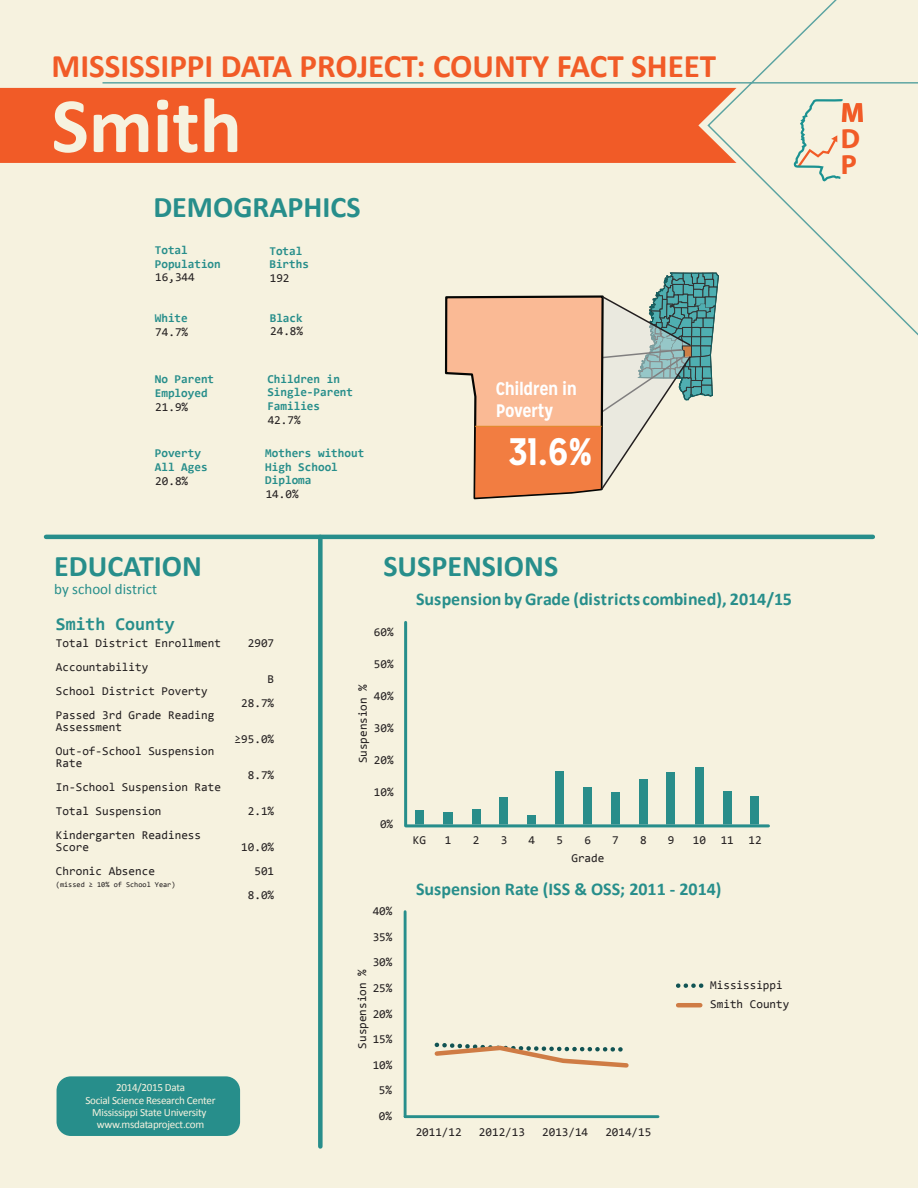
<style>
.page{position:relative;width:918px;height:1188px;background:#f6f2df}
.page>*{position:absolute;margin:0;border:0;box-sizing:border-box;transform-origin:0 0}
.t1{font:700 78.75px "Calibri";color:#f6f2df}
.t2{font:700 38.25px "Mission Gothic";color:#fff}
.t3{font:700 33px "Calibri";color:#f15b27}
.t4{font:700 30px "Calibri";color:#278e8b}
.t5{font:700 27.75px/26.1px "Myriad Pro";color:#f15b27}
.t6{font:700 18.15px/21.8px "Mission Gothic";letter-spacing:-.025em;color:#fff}
.t7{font:700 18px "Calibri";color:#278e8b}
.t8{font:700 18px "Consolas";color:#278e8b}
.t9{font:15px "Calibri";color:#278e8b}
.t10{font:12px/24px "Consolas";color:#231f20}
.t11{font:700 12px/13.5px "Consolas";color:#278e8b}
.t12{font:11.1px/12.1px "Calibri";letter-spacing:-.025em;color:#f6f2df;text-align:center}
.t13{font:7.5px "Consolas";color:#231f20}
</style>
<div class="page">
<div style="left:0;top:88px;width:101px;height:75px;background:#f15b27"></div>
<svg style="left:101px;top:0;width:817px;height:336px"></svg>
<svg style="left:792px;top:98px;width:53px;height:86px"></svg>
<div style="left:57px;top:1076px;width:183px;height:60px;background:#278e8b;border-radius:14px"></div>
<div style="left:318px;top:537px;width:5px;height:609px;background:#278e8b"></div>
<hr style="left:46px;top:535px;width:827px;height:4px;background:#278e8b">
<svg style="left:444px;top:272px;width:275px;height:228px"></svg>
<div style="left:416px;top:810px;width:8px;height:14px;background:#298d8a"></div>
<div style="left:443px;top:812px;width:10px;height:12px;background:#298d8a"></div>
<div style="left:472px;top:809px;width:9px;height:15px;background:#298d8a"></div>
<div style="left:500px;top:797px;width:8px;height:27px;background:#298d8a"></div>
<div style="left:527px;top:815px;width:9px;height:9px;background:#298d8a"></div>
<div style="left:555px;top:771px;width:9px;height:53px;background:#298d8a"></div>
<div style="left:583px;top:787px;width:9px;height:37px;background:#298d8a"></div>
<div style="left:611px;top:792px;width:9px;height:32px;background:#298d8a"></div>
<div style="left:639px;top:779px;width:8px;height:45px;background:#298d8a"></div>
<div style="left:666px;top:772px;width:9px;height:52px;background:#298d8a"></div>
<div style="left:695px;top:767px;width:9px;height:57px;background:#298d8a"></div>
<div style="left:723px;top:791px;width:8px;height:33px;background:#298d8a"></div>
<div style="left:750px;top:796px;width:9px;height:28px;background:#298d8a"></div>
<hr style="left:407px;top:824px;width:362px;height:1px;background:#d9d9d8">
<hr style="left:406px;top:824px;width:362px;height:3px;background:#278e8b">
<hr style="left:404px;top:622px;width:3px;height:203px;background:#278e8b">
<hr style="left:404px;top:912px;width:3px;height:205px;background:#278e8b">
<hr style="left:405px;top:1115px;width:253px;height:3px;background:#278e8b">
<svg style="left:434px;top:1042px;width:195px;height:26px"></svg>
<svg style="left:678px;top:983px;width:26px;height:5px"></svg>
<hr style="left:678px;top:1003px;width:22px;height:4px;background:#cf7c45">
<h3 class="t3" style="left:52px;top:45px;width:666px">MISSISSIPPI DATA PROJECT: COUNTY FACT SHEET</h3>
<h1 class="t1" style="left:52px;top:75px;width:192px">Smith</h1>
<h3 class="t4" style="left:153px;top:188px;width:209px">DEMOGRAPHICS</h3>
<p class="t11" style="left:155px;top:243px;width:68px">Total<br>Population</p>
<p class="t11" style="left:269px;top:244px;width:41px">Total<br>Births</p>
<p class="t10" style="left:155px;top:265px;width:41px">16,344</p>
<p class="t10" style="left:270px;top:266px;width:21px">192</p>
<p class="t11" style="left:155px;top:311px;width:34px">White</p>
<p class="t11" style="left:270px;top:311px;width:34px">Black</p>
<p class="t10" style="left:155px;top:320px;width:34px">74.7%</p>
<p class="t10" style="left:270px;top:319px;width:34px">24.8%</p>
<p class="t11" style="left:155px;top:372px;width:61px">No Parent<br>Employed</p>
<p class="t11" style="left:267px;top:372px;width:87px">Children in<br>Single-Parent<br>Families</p>
<p class="t11" style="left:155px;top:446px;width:54px">Poverty<br>All Ages</p>
<p class="t11" style="left:265px;top:446px;width:101px">Mothers without<br>High School<br>Diploma</p>
<h2 class="t2" style="left:508px;top:428px;width:86px">31.6%</h2>
<h3 class="t6" style="left:496px;top:378px;width:83px">Children in<br>Poverty</h3>
<p class="t10" style="left:155px;top:394px;width:34px">21.9%</p>
<p class="t10" style="left:268px;top:407px;width:34px">42.7%</p>
<p class="t10" style="left:155px;top:469px;width:34px">20.8%</p>
<p class="t10" style="left:266px;top:482px;width:34px">14.0%</p>
<h3 class="t4" style="left:54px;top:547px;width:149px">EDUCATION</h3>
<p class="t9" style="left:54px;top:580px;width:104px">by school district</p>
<h3 class="t8" style="left:56px;top:612px;width:120px">Smith County</h3>
<p class="t10" style="left:56px;top:631px;width:167px">Total District Enrollment<br>Accountability<br>School District Poverty<br>Passed 3rd Grade Reading</p>
<p class="t10" style="left:56px;top:715px;width:160px">Assessment<br>Out-of-School Suspension</p>
<p class="t10" style="left:56px;top:751px;width:167px">Rate<br>In-School Suspension Rate<br>Total Suspension<br>Kindergarten Readiness</p>
<p class="t10" style="left:56px;top:835px;width:101px">Score<br>Chronic Absence</p>
<p class="t13" style="left:56px;top:879px;width:121px">(missed ≥ 10% of School Year)</p>
<p class="t10" style="left:248px;top:631px;width:28px">2907</p>
<p class="t10" style="left:241px;top:667px;width:34px;text-align:right">B<br>28.7%</p>
<p class="t10" style="left:235px;top:727px;width:41px">≥95.0%</p>
<p class="t10" style="left:248px;top:763px;width:28px">8.7%</p>
<p class="t10" style="left:248px;top:799px;width:28px">2.1%</p>
<p class="t10" style="left:241px;top:835px;width:34px;text-align:right">10.0%<br>501<br>8.0%</p>
<p class="t12" style="left:85px;top:1082px;width:132px">2014/2015 Data<br>Social Science Research Center<br>Mississippi State University www.msdataproject.com</p>
<h3 class="t4" style="left:383px;top:547px;width:176px">SUSPENSIONS</h3>
<p class="t10" style="left:374px;top:619px;width:21px">60%</p>
<p class="t10" style="left:374px;top:651px;width:21px">50%</p>
<p class="t10" style="left:351px;top:763px;width:81px;rotate:-90deg">Suspension %</p>
<p class="t10" style="left:374px;top:683px;width:21px">40%</p>
<p class="t10" style="left:374px;top:715px;width:21px">30%</p>
<p class="t10" style="left:374px;top:748px;width:21px">20%</p>
<p class="t10" style="left:374px;top:780px;width:21px">10%</p>
<p class="t10" style="left:380px;top:812px;width:15px">0%</p>
<p class="t10" style="left:373px;top:899px;width:21px">40%</p>
<p class="t10" style="left:373px;top:924px;width:21px">35%</p>
<p class="t10" style="left:373px;top:950px;width:21px">30%</p>
<h3 class="t7" style="left:416px;top:588px;width:377px">Suspension byGrade (districts combined), 2014/15</h3>
<p class="t10" style="left:413px;top:827px;width:15px">KG</p>
<p class="t10" style="left:445px;top:827px;width:8px">1</p>
<p class="t10" style="left:473px;top:827px;width:8px">2</p>
<p class="t10" style="left:501px;top:827px;width:8px">3</p>
<p class="t10" style="left:529px;top:827px;width:8px">4</p>
<p class="t10" style="left:556px;top:827px;width:8px">5</p>
<p class="t10" style="left:584px;top:827px;width:8px">6</p>
<p class="t10" style="left:612px;top:827px;width:8px">7</p>
<p class="t10" style="left:640px;top:827px;width:8px">8</p>
<p class="t10" style="left:668px;top:827px;width:8px">9</p>
<p class="t10" style="left:693px;top:827px;width:70px">10 11 12</p>
<p class="t10" style="left:571px;top:846px;width:34px">Grade</p>
<h3 class="t7" style="left:416px;top:878px;width:307px">Suspension Rate (ISS &amp; OSS; 2011 - 2014)</h3>
<p class="t10" style="left:350px;top:1049px;width:80px;rotate:-90deg">Suspension %</p>
<p class="t10" style="left:710px;top:975px;width:81px;line-height:19.5px">Mississippi<br>Smith County</p>
<p class="t10" style="left:373px;top:976px;width:21px">25%</p>
<p class="t10" style="left:373px;top:1001px;width:21px">20%</p>
<p class="t10" style="left:373px;top:1027px;width:21px">15%</p>
<p class="t10" style="left:373px;top:1053px;width:21px">10%</p>
<p class="t10" style="left:379px;top:1078px;width:15px">5%</p>
<p class="t10" style="left:379px;top:1104px;width:15px">0%</p>
<p class="t10" style="left:416px;top:1120px;width:47px">2011/12</p>
<p class="t10" style="left:479px;top:1120px;width:47px">2012/13</p>
<p class="t10" style="left:542px;top:1120px;width:47px">2013/14</p>
<p class="t10" style="left:605px;top:1120px;width:47px">2014/15</p>
<h3 class="t5" style="left:841px;top:99px;width:25px">M<br>D<br>P</h3>
</div>
